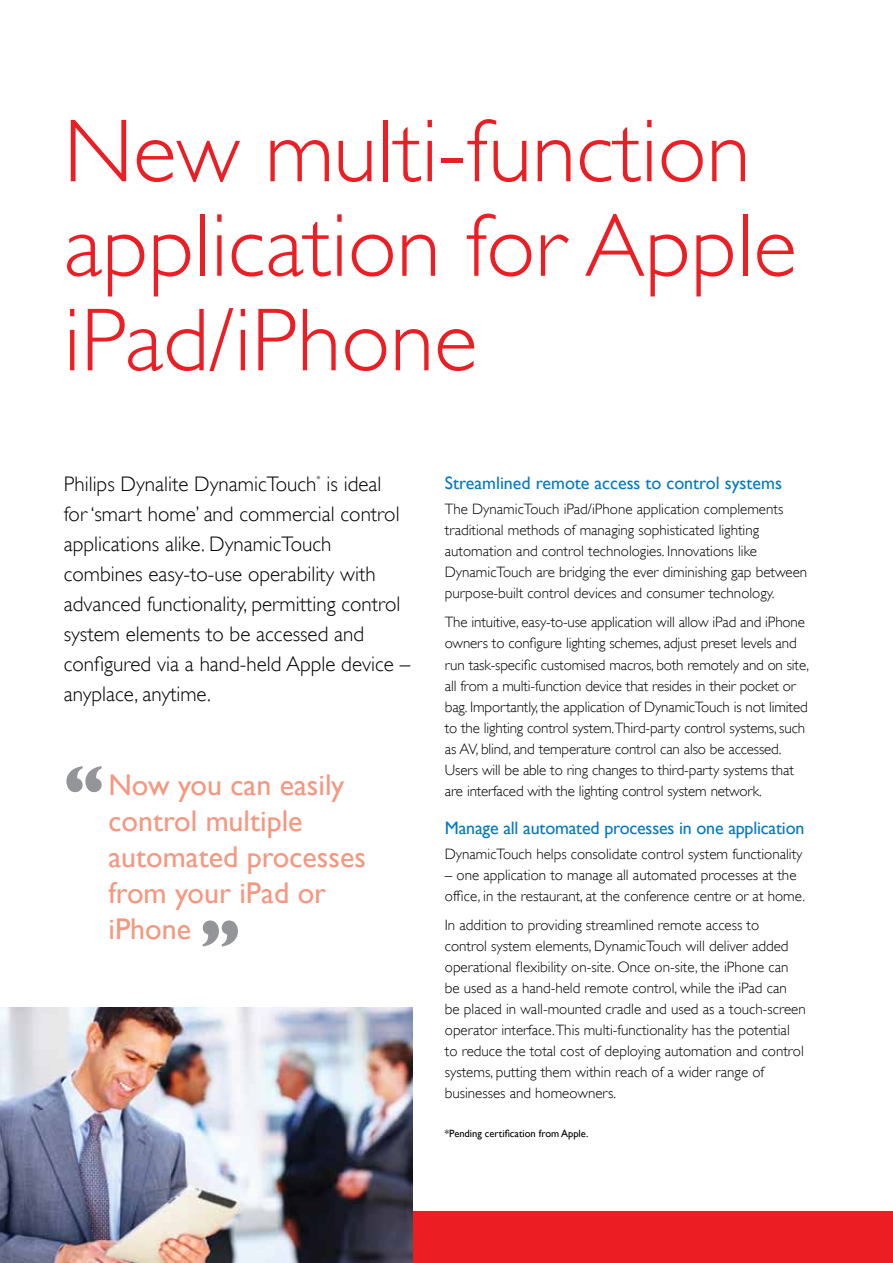
<style>
.page{position:relative;width:893px;height:1263px;background:#fff}
.page>*{position:absolute;margin:0;border:0;box-sizing:border-box;transform-origin:0 0}
.t1{font:300 90px/94.5px "Gill Sans";color:#ed1d24}
.t2{font:700 70.5px "Gill Sans";color:#939598}
.t3{font:30px/36px "Gill Sans";color:#f69780}
.t4{font:300 21px/30px "Gill Sans";color:#000}
.t5{font:18px "Gill Sans";letter-spacing:-.01em;color:#0079c1}
.t6{font:300 15px/21px "Gill Sans";color:#000}
.t7{font:10.5px "Gill Sans";color:#000}
.t8{font:300 9px "Gill Sans";color:#000}
</style>
<div class="page">
<div style="left:345px;top:1212px;width:548px;height:51px;background:#ed1d24"></div>
<img style="left:0;top:1008px;width:412px;height:255px">
<h1 class="t1" style="left:64px;top:104px;width:734px">New multi-function application for Apple iPad/iPhone</h1>
<h3 class="t4" style="left:64px;top:469px;width:254px">Philips Dynalite DynamicTouch</h3>
<p class="t8" style="left:317px;top:474px;width:6px">*</p>
<p class="t4" style="left:64px;top:469px;width:348px;text-indent:263px">is ideal<br>for ‘smart home’ and commercial control applications alike. DynamicTouch combines easy-to-use operability with advanced functionality, permitting control system elements to be accessed and configured via a hand-held Apple device – anyplace, anytime.</p>
<p class="t5" style="left:445px;top:472px;width:339px">Streamlined remote access to control systems</p>
<p class="t6" style="left:445px;top:498px;width:364px">The DynamicTouch iPad/iPhone application complements traditional methods of managing sophisticated lighting automation and control technologies. Innovations like DynamicTouch are bridging the ever diminishing gap between purpose-built control devices and consumer technology.</p>
<p class="t6" style="left:445px;top:612px;width:366px">The intuitive, easy-to-use application will allow iPad and iPhone owners to configure lighting schemes, adjust preset levels and run task-specific customised macros, both remotely and on site, all from a multi-function device that resides in their pocket or bag. Importantly, the application of DynamicTouch is not limited to the lighting control system.Third-party control systems, such as AV, blind, and temperature control can also be accessed.<br>Users will be able to ring changes to third-party systems that are interfaced with the lighting control system network.</p>
<p class="t5" style="left:445px;top:817px;width:361px">Manage all automated processes in one application</p>
<p class="t6" style="left:445px;top:843px;width:359px">DynamicTouch helps consolidate control system functionality</p>
<p class="t6" style="left:445px;top:864px;width:362px">– one application to manage all automated processes at the office, in the restaurant, at the conference centre or at home.</p>
<p class="t6" style="left:445px;top:915px;width:362px">In addition to providing streamlined remote access to<br>control system elements, DynamicTouch will deliver added operational flexibility on-site. Once on-site, the iPhone can be used as a hand-held remote control, while the iPad can<br>be placed in wall-mounted cradle and used as a touch-screen operator interface.This multi-functionality has the potential to reduce the total cost of deploying automation and control systems, putting them within reach of a wider range of businesses and homeowners.</p>
<p class="t7" style="left:445px;top:1127px;width:145px">*Pending certification from Apple.</p>
<h2 class="t2" style="left:64px;top:749px;width:41px">“</h2>
<h3 class="t3" style="left:108px;top:766px;width:259px">Now you can easily control multiple automated processes from your iPad or iPhone</h3>
<h2 class="t2" style="left:201px;top:904px;width:41px">”</h2>
</div>
